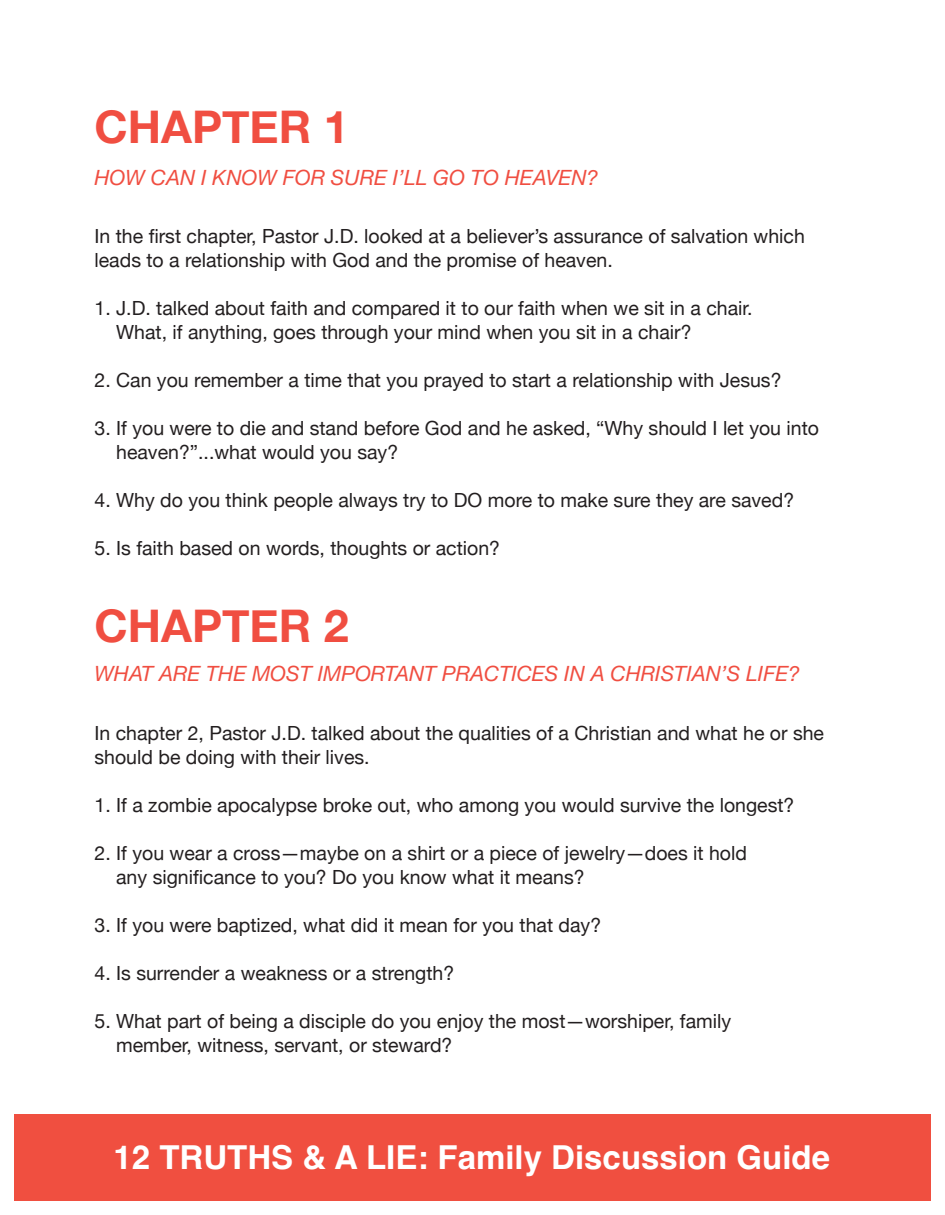
<style>
.page{position:relative;width:945px;height:1215px;background:#fff}
.page>*{position:absolute;margin:0;border:0;box-sizing:border-box;transform-origin:0 0}
.t1{font:700 45px "Helvetica Neue";color:#f04e41}
.t2{font:700 33px "Helvetica";color:#fff}
.t3{font:italic 21px "Helvetica Neue";color:#f04e41}
.t4{font:19.5px/24px "Helvetica Neue";color:#231f20}
</style>
<div class="page">
<div style="left:14px;top:1114px;width:917px;height:87px;background:#f04f40"></div>
<p class="t1" style="left:94px;top:91px;width:256px">CHAPTER 1</p>
<p class="t3" style="left:94px;top:162px;width:505px">HOW CAN I KNOW FOR SURE I’LL GO TO HEAVEN?</p>
<p class="t4" style="left:94px;top:225px;width:712px">In the first chapter, Pastor J.D. looked at a believer’s assurance of salvation which leads to a relationship with God and the promise of heaven.</p>
<p class="t4" style="left:94px;top:297px;width:660px">1. J.D. talked about faith and compared it to our faith when we sit in a chair.</p>
<p class="t4" style="left:116px;top:321px;width:577px">What, if anything, goes through your mind when you sit in a chair?</p>
<p class="t4" style="left:94px;top:369px;width:689px">2. Can you remember a time that you prayed to start a relationship with Jesus?</p>
<p class="t4" style="left:94px;top:417px;width:726px">3. If you were to die and stand before God and he asked, “Why should I let you into</p>
<p class="t4" style="left:116px;top:441px;width:284px">heaven?”...what would you say?</p>
<p class="t4" style="left:94px;top:489px;width:701px">4. Why do you think people always try to DO more to make sure they are saved?</p>
<p class="t4" style="left:94px;top:537px;width:407px">5. Is faith based on words, thoughts or action?</p>
<p class="t1" style="left:94px;top:591px;width:256px">CHAPTER 2</p>
<p class="t3" style="left:94px;top:659px;width:707px">WHAT ARE THE MOST IMPORTANT PRACTICES IN A CHRISTIAN’S LIFE?</p>
<p class="t4" style="left:94px;top:722px;width:731px">In chapter 2, Pastor J.D. talked about the qualities of a Christian and what he or she should be doing with their lives.</p>
<p class="t4" style="left:94px;top:794px;width:701px">1. If a zombie apocalypse broke out, who among you would survive the longest?</p>
<p class="t4" style="left:94px;top:842px;width:654px">2. If you wear a cross—maybe on a shirt or a piece of jewelry—does it hold</p>
<p class="t4" style="left:116px;top:866px;width:470px">any significance to you? Do you know what it means?</p>
<p class="t4" style="left:94px;top:914px;width:508px">3. If you were baptized, what did it mean for you that day?</p>
<p class="t4" style="left:94px;top:962px;width:361px">4. Is surrender a weakness or a strength?</p>
<p class="t4" style="left:94px;top:1010px;width:638px">5. What part of being a disciple do you enjoy the most—worshiper, family</p>
<p class="t4" style="left:116px;top:1034px;width:338px">member, witness, servant, or steward?</p>
<h2 class="t2" style="left:114px;top:1137px;width:718px">12 TRUTHS &amp; A LIE: Family Discussion Guide</h2>
</div>
